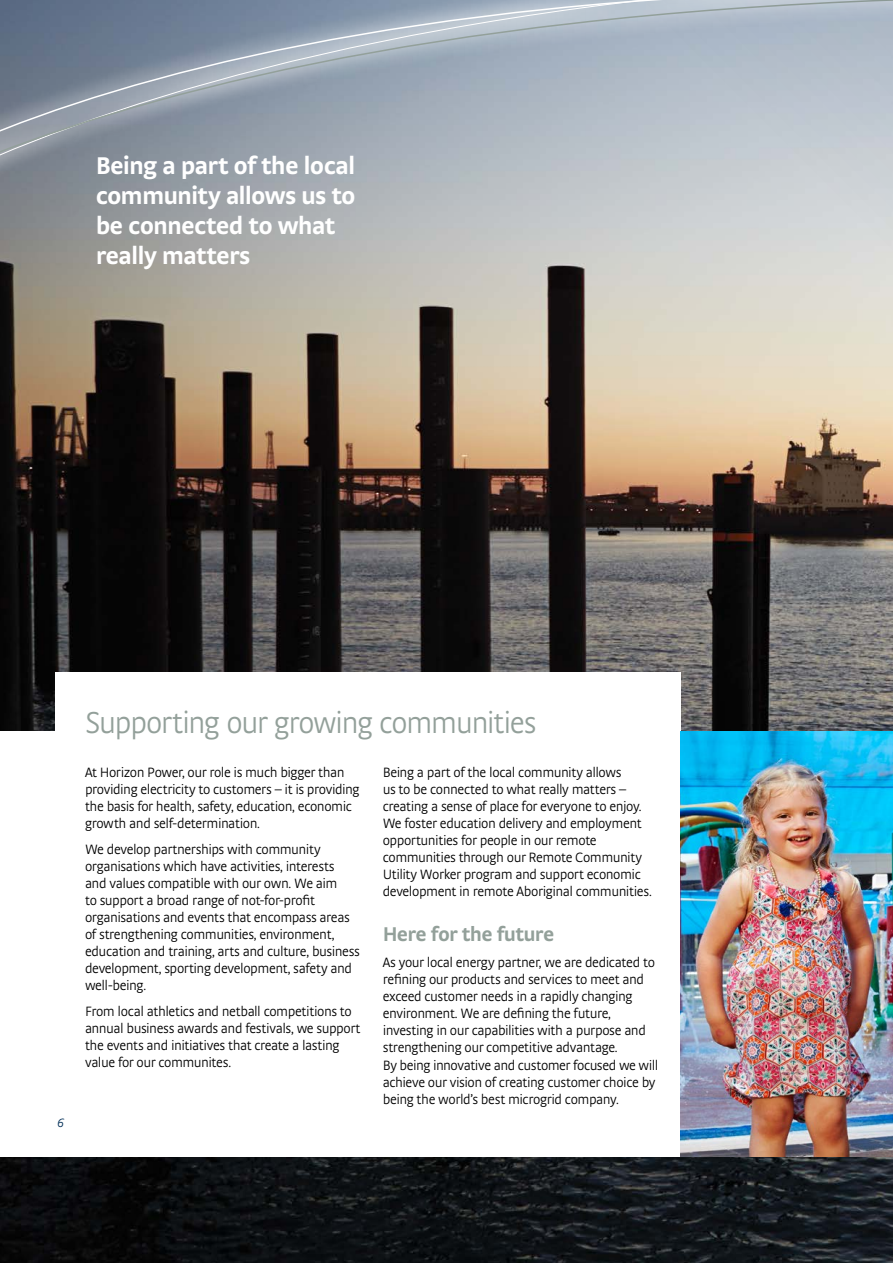
<style>
.page{position:relative;width:893px;height:1263px;background:#fff}
.page>*{position:absolute;margin:0;border:0;box-sizing:border-box;transform-origin:0 0}
.t1{font:300 31.5px "Strada OT";letter-spacing:-.05em;color:#93a09a}
.t2{font:700 25.5px/30px "Strada OT";letter-spacing:-.035em;color:#fff}
.t3{font:700 21px "Strada OT";letter-spacing:-.03em;color:#93a09a}
.t4{font:300 14.25px/17.1px "Strada OT";letter-spacing:-.03em;color:#000}
.t5{font:italic 300 12.75px "Strada OT";color:#002e56}
.s1{font-size:31.8px}
</style>
<div class="page">
<img style="left:0;top:332px;width:893px;height:931px">
<div style="left:0;top:731px;width:680px;height:426px;background:#fff"></div>
<div style="left:55px;top:672px;width:625px;height:98px;background:#fff"></div>
<img style="left:680px;top:938px;width:213px;height:219px">
<svg style="left:0;top:314px;width:581px;height:18px;background:#978f80"></svg>
<svg style="left:0;top:287px;width:581px;height:27px;background:#a6a195"></svg>
<svg style="left:0;top:0;width:581px;height:287px;background:#9ba3ab"></svg>
<img style="left:581px;top:0;width:312px;height:938px">
<h2 class="t2" style="left:96px;top:150px;width:262px">Being a part of the local community allows us to be connected to what really matters</h2>
<p class="t5" style="left:57px;top:1115px;width:8px">6</p>
<h1 class="t1" style="left:85px;top:704px;width:453px"><span class="s1">Supporting our</span> growing communities</h1>
<p class="t4" style="left:85px;top:763px;width:276px">At Horizon Power, our role is much bigger than providing electricity to customers – it is providing the basis for health, safety, education, economic growth and self-determination.</p>
<p class="t4" style="left:85px;top:840px;width:276px">We develop partnerships with community organisations which have activities, interests and values compatible with our own. We aim<br>to support a broad range of not-for-profit organisations and events that encompass areas of strengthening communities, environment, education and training, arts and culture, business development, sporting development, safety and well-being.</p>
<p class="t4" style="left:85px;top:1003px;width:277px">From local athletics and netball competitions to annual business awards and festivals, we support the events and initiatives that create a lasting value for our communites.</p>
<p class="t4" style="left:383px;top:763px;width:271px">Being a part of the local community allows<br>us to be connected to what really matters – creating a sense of place for everyone to enjoy.<br>We foster education delivery and employment opportunities for people in our remote communities through our Remote Community Utility Worker program and support economic development in remote Aboriginal communities.</p>
<h3 class="t3" style="left:383px;top:922px;width:173px">Here for the future</h3>
<p class="t4" style="left:383px;top:954px;width:277px">As your local energy partner, we are dedicated to refining our products and services to meet and exceed customer needs in a rapidly changing environment. We are defining the future, investing in our capabilities with a purpose and strengthening our competitive advantage.<br>By being innovative and customer focused we will achieve our vision of creating customer choice by being the world’s best microgrid company.</p>
</div>
